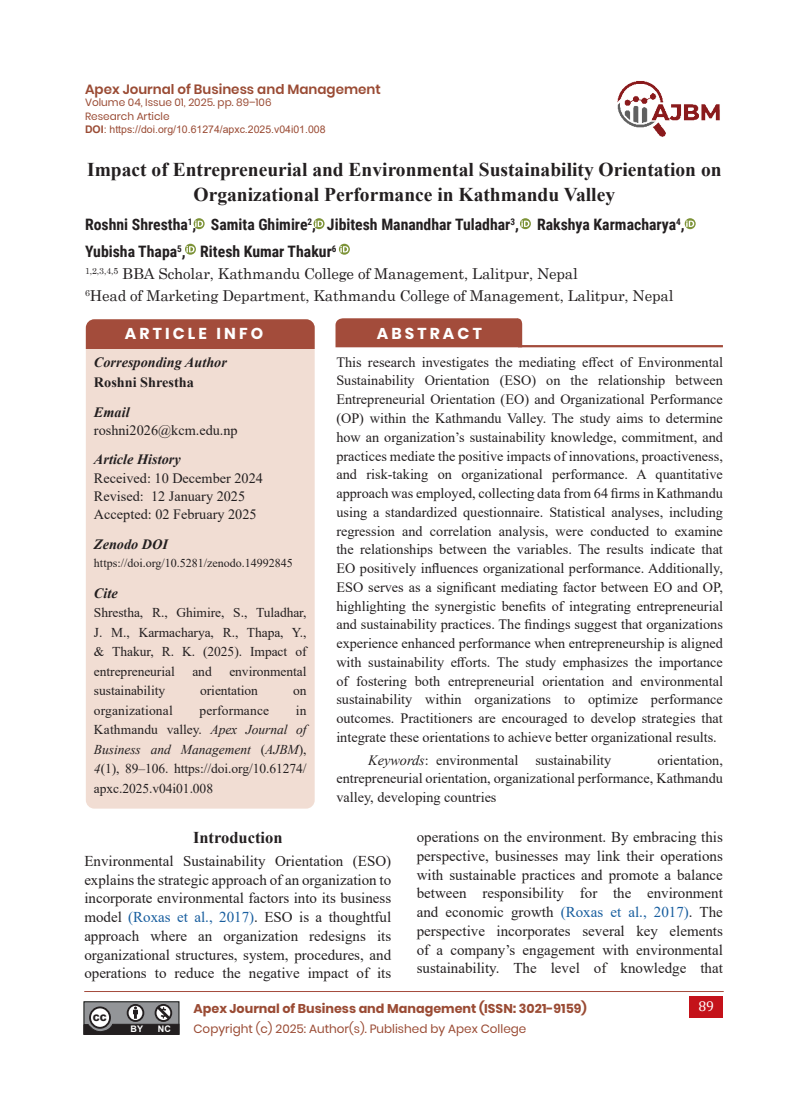
<style>
.page{position:relative;width:808px;height:1106px;background:#fff}
.page>*{position:absolute;margin:0;border:0;box-sizing:border-box;transform-origin:0 0}
.Writer{font:700 19.5px/25.5px "Times New Roman";color:#231f20;text-align:center}
.t1{font:700 16.5px "Times New Roman";color:#231f20}
.Writer-2{font:700 15.75px "Roboto Condensed";color:#231f20}
.info{font:700 15.75px "Poppins";letter-spacing:.2em;color:#fff}
.tt{font:15px/18.8px "Times New Roman";color:#231f20;text-align:justify}
.Writer-3{font:15px "Century Schoolbook";letter-spacing:-.01em;color:#231f20}
.abstract{font:14.25px/18.8px "Times New Roman";color:#231f20;text-align:justify}
.abstract1{font:14.25px/18.5px "Times New Roman";color:#231f20;text-align:justify}
.abstract-2{font:italic 700 14.25px "Times New Roman";color:#231f20}
.abstract-3{font:700 14.25px "Times New Roman";color:#231f20}
.t2{font:14.25px "Cambria";color:#fff}
.t3{font:13.5px/19.5px "Times New Roman";letter-spacing:-.005em;color:#231f20;text-align:justify}
.t4{font:600 13.5px "Poppins";color:#9a4b34}
.t5{font:700 12.75px "Poppins";color:#9a4b34}
.t6{font:12px "Poppins";color:#9a4b34}
.abstract-4{font:12px "Times New Roman";color:#231f20}
.t7{font:10.5px "Arial";color:#9a4b34}
.t8{font:10.5px/14.1px "Poppins";color:#9a4b34}
.t9{font:700 9px "Arial";color:#fff}
.t10{font:900 9px "Arial";color:#231f20}
.s1{font-weight:700}
.s2{font-style:italic}
.s3{color:#175d9e}
</style>
<div class="page">
<div style="left:689px;top:996px;width:34px;height:21px;background:#c4121a"></div>
<div style="left:83px;top:1001px;width:96px;height:33px;background:#484a49"></div>
<svg style="left:83px;top:1002px;width:97px;height:33px;background:#717071"></svg>
<img style="left:617px;top:81px;width:103px;height:56px">
<hr style="left:84px;top:991px;width:640px;height:1px;background:#a44b3b">
<div style="left:86px;top:319px;width:229px;height:489px;background:#f1ddd3;border-radius:9px"></div>
<div style="left:86px;top:319px;width:229px;height:29px;background:#a34c3b"></div>
<hr style="left:518px;top:345px;width:205px;height:2px;background:#a34c3b">
<div style="left:335px;top:318px;width:187px;height:29px;background:#a34c3b"></div>
<svg style="left:194px;top:218px;width:11px;height:11px"></svg>
<svg style="left:185px;top:244px;width:11px;height:11px"></svg>
<svg style="left:339px;top:244px;width:11px;height:11px"></svg>
<svg style="left:314px;top:218px;width:11px;height:11px"></svg>
<svg style="left:520px;top:218px;width:11px;height:11px"></svg>
<svg style="left:685px;top:218px;width:11px;height:11px"></svg>
<p class="t4" style="left:85px;top:81px;width:297px">Apex Journal of Business and Management</p>
<p class="t8" style="left:85px;top:96px;width:188px">Volume 04, Issue 01, 2025. pp. 89–106<br>Research Article</p>
<p class="t7" style="left:85px;top:122px;width:242px"><span class="s1">DOI</span>: https://doi.org/10.61274/apxc.2025.v04i01.008</p>
<p class="Writer" style="left:87px;top:156px;width:636px">Impact of Entrepreneurial and Environmental Sustainability Orientation on<br>Organizational Performance in Kathmandu Valley</p>
<p class="Writer-2" style="left:85px;top:214px;width:601px">Roshni Shrestha<sup>1</sup>, Samita Ghimire<sup>2</sup>, Jibitesh Manandhar Tuladhar<sup>3</sup>, Rakshya Karmacharya<sup>4</sup>,</p>
<p class="Writer-2" style="left:85px;top:240px;width:253px">Yubisha Thapa<sup>5</sup>, Ritesh Kumar Thakur<sup>6</sup></p>
<p class="Writer-3" style="left:85px;top:264px;width:494px"><sup>1,2,3,4,5</sup> BBA Scholar, Kathmandu College of Management, Lalitpur, Nepal</p>
<p class="Writer-3" style="left:85px;top:287px;width:590px"><sup>6</sup>Head of Marketing Department, Kathmandu College of Management, Lalitpur, Nepal</p>
<p class="info" style="left:125px;top:324px;width:140px">ARTICLE INFO</p>
<p class="info" style="left:377px;top:324px;width:107px">ABSTRACT</p>
<p class="abstract-2" style="left:94px;top:352px;width:134px">Corresponding Author</p>
<p class="abstract-3" style="left:94px;top:372px;width:101px">Roshni Shrestha</p>
<p class="abstract-2" style="left:94px;top:402px;width:37px">Email</p>
<p class="abstract" style="left:94px;top:420px;width:145px">roshni2026@kcm.edu.np</p>
<p class="abstract-2" style="left:94px;top:449px;width:88px">Article History</p>
<p class="abstract" style="left:94px;top:468px;width:170px">Received: 10 December 2024</p>
<p class="abstract" style="left:94px;top:486px;width:153px">Revised: 12 January 2025</p>
<p class="abstract" style="left:94px;top:505px;width:164px">Accepted: 02 February 2025</p>
<p class="abstract-2" style="left:94px;top:534px;width:76px">Zenodo DOI</p>
<p class="abstract-4" style="left:94px;top:554px;width:200px">https://doi.org/10.5281/zenodo.14992845</p>
<p class="abstract-2" style="left:94px;top:583px;width:25px">Cite</p>
<p class="t3" style="left:94px;top:602px;width:214px">Shrestha, R., Ghimire, S., Tuladhar, J. M., Karmacharya, R., Thapa, Y., &amp; Thakur, R. K. (2025). Impact of entrepreneurial</p>
<p class="abstract" style="left:336px;top:352px;width:388px">This research investigates the mediating effect of Environmental Sustainability Orientation (ESO) on the relationship between Entrepreneurial Orientation (EO) and Organizational Performance (OP) within the Kathmandu Valley. The study aims to determine how an organization’s sustainability knowledge, commitment, and practices mediate the positive impacts of innovations, proactiveness, and risk-taking on organizational performance. A quantitative approach was employed, collecting data from 64 firms in Kathmandu using a standardized questionnaire. Statistical analyses, including regression and correlation analysis, were conducted to examine the relationships between the variables. The results indicate that EO positively influences organizational performance. Additionally, ESO serves as a significant mediating factor between EO and OP, highlighting the synergistic benefits of integrating entrepreneurial and sustainability practices. The findings suggest that organizations experience enhanced performance when entrepreneurship is aligned with sustainability efforts. The study emphasizes the importance of fostering both entrepreneurial orientation and environmental sustainability within organizations to optimize performance outcomes. Practitioners are encouraged to develop strategies that integrate these orientations to achieve better organizational results.</p>
<p class="abstract1" style="left:368px;top:750px;width:245px"><span class="s2">Keywords</span>: environmental sustainability</p>
<p class="t3" style="left:192px;top:661px;width:21px">and</p>
<p class="t3" style="left:229px;top:661px;width:79px">environmental</p>
<p class="t3" style="left:94px;top:680px;width:73px">sustainability</p>
<p class="t3" style="left:200px;top:680px;width:59px">orientation</p>
<p class="t3" style="left:293px;top:680px;width:15px">on</p>
<p class="t3" style="left:94px;top:700px;width:80px">organizational</p>
<p class="t3" style="left:200px;top:700px;width:71px">performance</p>
<p class="t3" style="left:94px;top:700px;width:214px;text-indent:202px">in Kathmandu valley. <span class="s2">Apex Journal of Business and Management</span> (<span class="s2">AJBM</span>), <span class="s2">4</span>(1), 89–106. https://doi.org/10.61274/ apxc.2025.v04i01.008</p>
<p class="abstract1" style="left:336px;top:750px;width:388px;text-indent:321px">orientation, entrepreneurial orientation, organizational performance, Kathmandu valley, developing countries</p>
<p class="t1" style="left:193px;top:825px;width:91px">Introduction</p>
<p class="tt" style="left:84px;top:851px;width:308px">Environmental Sustainability Orientation (ESO) explains the strategic approach of an organization to incorporate environmental factors into its business model <span class="s3">(Roxas et al., 2017)</span>. ESO is a thoughtful approach where an organization redesigns its organizational structures, system, procedures, and operations to reduce the negative impact of its</p>
<p class="tt" style="left:417px;top:827px;width:308px">operations on the environment. By embracing this perspective, businesses may link their operations with sustainable practices and promote a balance between responsibility for the environment and economic growth <span class="s3">(Roxas et al., 2017)</span>. The perspective incorporates several key elements of a company’s engagement with environmental sustainability. The level of knowledge that</p>
<p class="t10" style="left:93px;top:1011px;width:16px">CC</p>
<p class="t9" style="left:131px;top:1022px;width:14px">BY</p>
<p class="t9" style="left:158px;top:1022px;width:14px">NC</p>
<p class="t5" style="left:193px;top:1001px;width:395px">Apex Journal of Business and Management (ISSN: 3021-9159)</p>
<p class="t6" style="left:193px;top:1022px;width:334px">Copyright (c) 2025: Author(s). Published by Apex College</p>
<p class="t2" style="left:698px;top:998px;width:17px">89</p>
</div>
